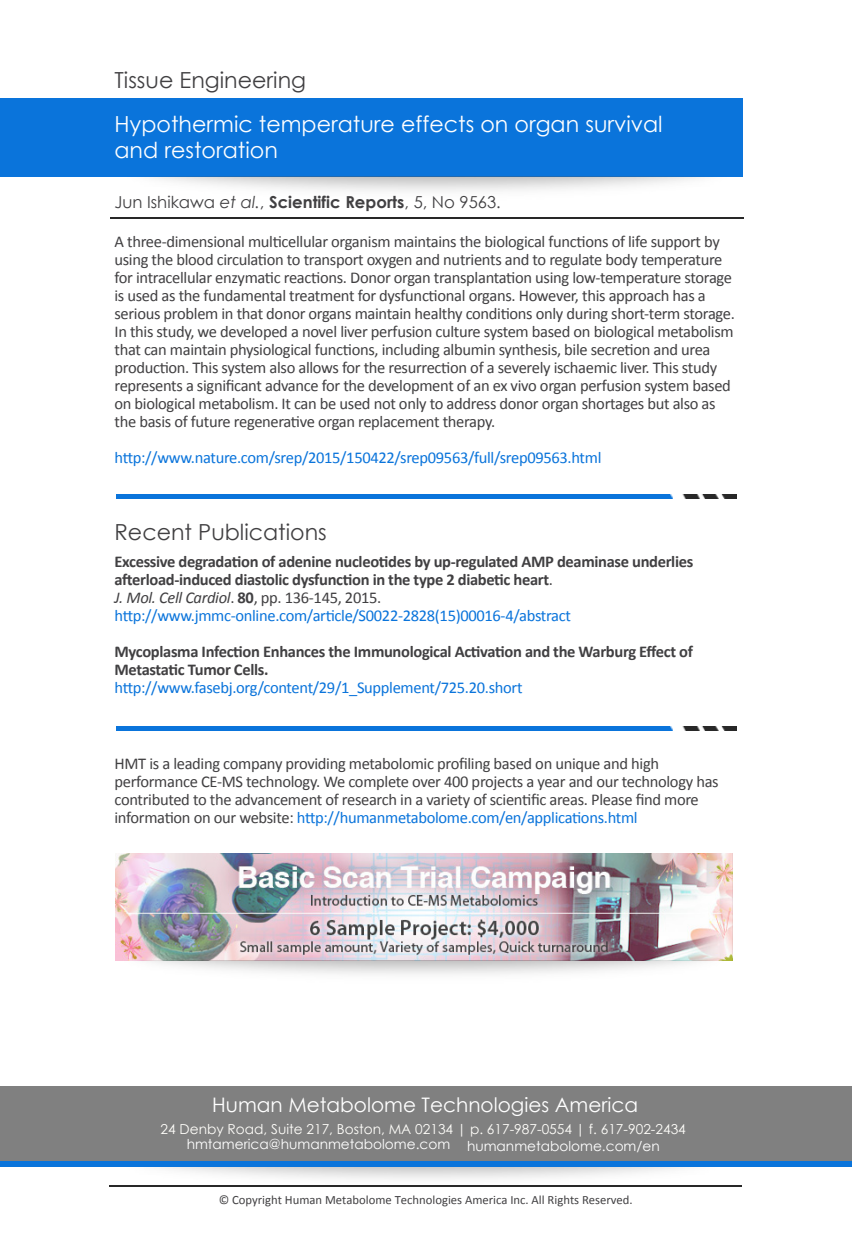
<style>
.page{position:relative;width:852px;height:1259px;background:#fff}
.page>*{position:absolute;margin:0;border:0;box-sizing:border-box;transform-origin:0 0}
.t1{font:22.2px/26.7px "Century Gothic";color:#fff}
.t2{font:22.2px "Century Gothic";color:#414042}
.t3{font:20.1px "Century Gothic";color:#fff}
.t4{font:16.5px/18px "Calibri";letter-spacing:-.02em;color:#414042}
.t5{font:700 16.5px/18px "Calibri";letter-spacing:-.02em;color:#414042}
.t6{font:16.5px "Calibri";letter-spacing:-.02em;color:#0a74db}
.t7{font:16.5px "Century Gothic";color:#414042}
.t8{font:13.8px "Century Gothic";color:#fffefa}
.t9{font:13.8px "Century Gothic";color:#fff}
.t10{font:12.6px "Calibri";color:#414042}
.s1{font-style:italic}
.s2{font-weight:700}
.s3{font-weight:400}
.s4{font-weight:400;font-style:italic}
.s5{font-weight:400;color:#0a74db}
.s6{color:#0a74db}
</style>
<div class="page">
<div style="left:0;top:98px;width:741px;height:79px;background:#0a74db"></div>
<hr style="left:110px;top:217px;width:632px;height:1px;background:#282828">
<hr style="left:116px;top:494px;width:557px;height:4px;background:#0a74db">
<img style="left:682px;top:494px;width:54px;height:4px">
<hr style="left:116px;top:726px;width:557px;height:4px;background:#0a74db">
<img style="left:682px;top:726px;width:54px;height:4px">
<img style="left:115px;top:853px;width:617px;height:107px">
<img style="left:124px;top:960px;width:599px;height:14px">
<img style="left:122px;top:1167px;width:599px;height:20px">
<div style="left:0;top:1085px;width:851px;height:76px;background:#808080"></div>
<div style="left:0;top:1161px;width:851px;height:6px;background:#0a74db"></div>
<hr style="left:109px;top:1185px;width:632px;height:1px;background:#282828">
<h1 class="t2" style="left:114px;top:67px;width:193px">Tissue Engineering</h1>
<h1 class="t1" style="left:114px;top:110px;width:549px">Hypothermic temperature effects on organ survival and restoration</h1>
<p class="t7" style="left:114px;top:192px;width:387px">Jun Ishikawa <span class="s1">et al.</span>, <span class="s2">Scientific Reports</span>, 5, No 9563.</p>
<p class="t4" style="left:114px;top:233px;width:621px">A three-dimensional multicellular organism maintains the biological functions of life support by using the blood circulation to transport oxygen and nutrients and to regulate body temperature for intracellular enzymatic reactions. Donor organ transplantation using low-temperature storage is used as the fundamental treatment for dysfunctional organs. However, this approach has a serious problem in that donor organs maintain healthy conditions only during short-term storage.<br>In this study, we developed a novel liver perfusion culture system based on biological metabolism that can maintain physiological functions, including albumin synthesis, bile secretion and urea production. This system also allows for the resurrection of a severely ischaemic liver. This study represents a significant advance for the development of an ex vivo organ perfusion system based on biological metabolism. It can be used not only to address donor organ shortages but also as the basis of future regenerative organ replacement therapy.</p>
<p class="t6" style="left:114px;top:447px;width:488px">http://www.nature.com/srep/2015/150422/srep09563/full/srep09563.html</p>
<h1 class="t2" style="left:114px;top:518px;width:214px">Recent Publications</h1>
<p class="t5" style="left:114px;top:553px;width:580px">Excessive degradation of adenine nucleotides by up-regulated AMP deaminase underlies afterload-induced diastolic dysfunction in the type 2 diabetic heart<span class="s3">.<br></span><span class="s4">J. Mol. Cell Cardiol</span><span class="s3">.</span> 80<span class="s3">, pp. 136-145, 2015. </span><span class="s5">http://www.jmmc-online.com/article/S0022-2828(15)00016-4/abstract</span></p>
<p class="t5" style="left:114px;top:643px;width:579px">Mycoplasma Infection Enhances the Immunological Activation and the Warburg Effect of<br>Metastatic Tumor Cells.</p>
<p class="t6" style="left:114px;top:677px;width:409px">http://www.fasebj.org/content/29/1_Supplement/725.20.short</p>
<p class="t4" style="left:114px;top:754px;width:605px">HMT is a leading company providing metabolomic profiling based on unique and high performance CE-MS technology. We complete over 400 projects a year and our technology has contributed to the advancement of research in a variety of scientific areas. Please find more information on our website: <span class="s6">http://humanmetabolome.com/en/applications.html</span></p>
<p class="t3" style="left:212px;top:1092px;width:427px">Human Metabolome Technologies America</p>
<p class="t8" style="left:160px;top:1121px;width:526px">24 Denby Road, Suite 217, Boston, MA 02134 | p. 617-987-0554 | f. 617-902-2434</p>
<p class="t9" style="left:467px;top:1137px;width:194px">humanmetabolome.com/en</p>
<p class="t9" style="left:187px;top:1135px;width:278px">hmtamerica@humanmetabolome.com |</p>
<p class="t10" style="left:218px;top:1191px;width:415px">© Copyright Human Metabolome Technologies America Inc. All Rights Reserved.</p>
</div>
